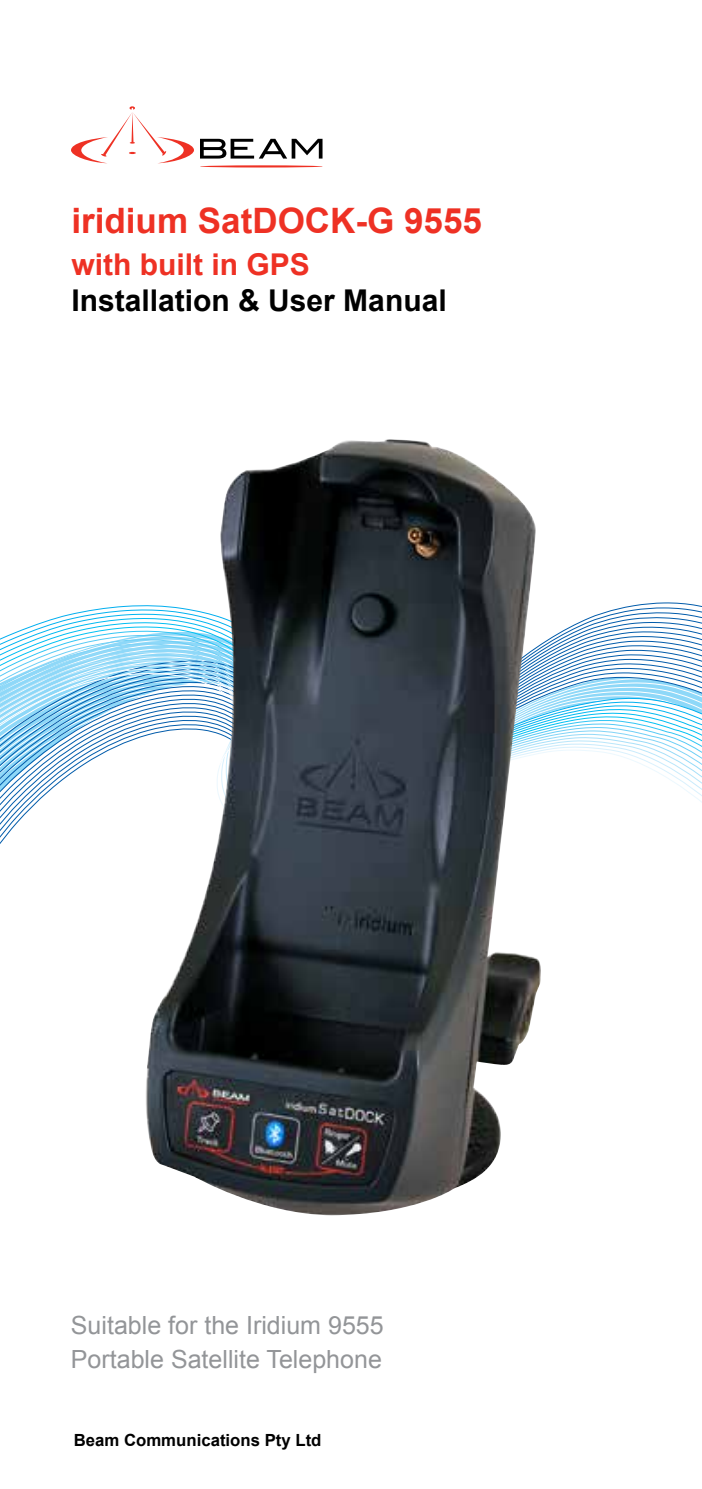
<style>
.page{position:relative;width:702px;height:1489px;background:#fff}
.page>*{position:absolute;margin:0;border:0;box-sizing:border-box;transform-origin:0 0}
.t1{font:700 35px "Arial";color:#ee3124}
.t2{font:700 30px "Arial";color:#000}
.t3{font:700 30px "Arial";color:#ee3124}
.t4{font:25px/33.5px "Arial";color:#939598}
.t5{font:700 16.75px "Arial";color:#000}
</style>
<div class="page">
<svg style="left:0;top:673px;width:702px;height:168px"></svg>
<hr style="left:200px;top:165px;width:123px;height:2px;background:#ee3124;border-radius:50%">
<svg style="left:71px;top:106px;width:123px;height:57px"></svg>
<svg style="left:200px;top:139px;width:122px;height:19px"></svg>
<img style="left:142px;top:439px;width:401px;height:776px">
<h1 class="t1" style="left:71px;top:197px;width:412px">iridium SatDOCK-G 9555</h1>
<p class="t3" style="left:71px;top:244px;width:240px">with built in GPS</p>
<p class="t2" style="left:71px;top:280px;width:377px">Installation &amp; User Manual</p>
<p class="t4" style="left:71px;top:1308px;width:314px">Suitable for the Iridium 9555<br>Portable Satellite Telephone</p>
<p class="t5" style="left:74px;top:1428px;width:249px">Beam Communications Pty Ltd</p>
</div>
